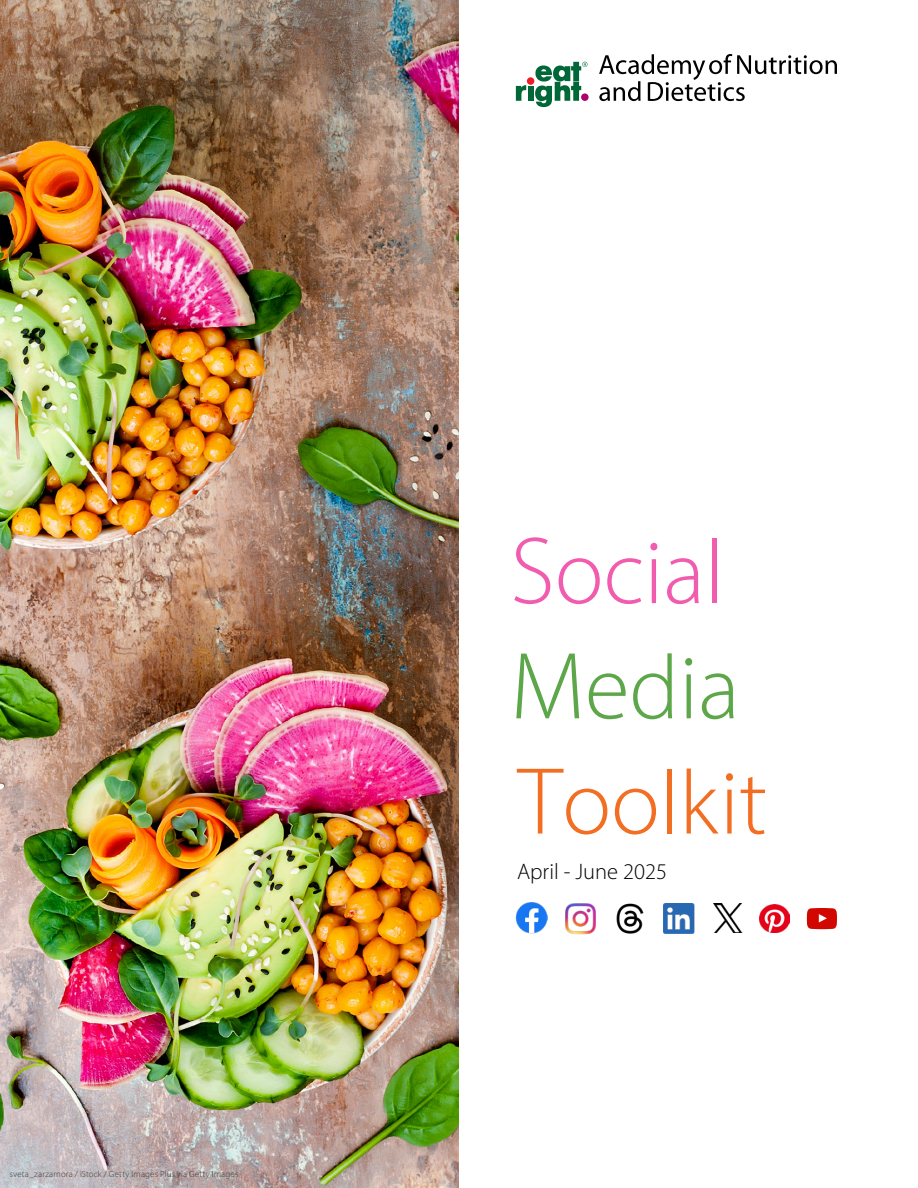
<style>
.page{position:relative;width:918px;height:1188px;background:#fff}
.page>*{position:absolute;margin:0;border:0;box-sizing:border-box;transform-origin:0 0}
.t1{font:300 91.5px/115.2px "Myriad Pro";color:#f26e22}
.t2{font:300 22.5px "Myriad Pro";color:#000}
.t3{font:300 9px "Myriad Pro";letter-spacing:.015em;color:#413937}
.s1{font-size:96px;color:#f25caf}
.s2{color:#f25caf}
.s3{font-size:96px;color:#5da649}
.s4{color:#5da649}
.s5{font-size:96px}
</style>
<div class="page">
<div style="left:527px;top:77px;width:7px;height:8px;background:#ed1d24;border-radius:50%"></div>
<svg style="left:516px;top:85px;width:10px;height:16px"></svg>
<div style="left:528px;top:86px;width:5px;height:15px;background:#006838"></div>
<svg style="left:535px;top:62px;width:52px;height:45px"></svg>
<svg style="left:599px;top:54px;width:238px;height:47px"></svg>
<img style="left:0;top:0;width:459px;height:1188px">
<svg style="left:807px;top:908px;width:30px;height:21px"></svg>
<img style="left:565px;top:903px;width:31px;height:32px">
<img style="left:760px;top:904px;width:30px;height:29px">
<img style="left:516px;top:902px;width:32px;height:32px">
<img style="left:664px;top:903px;width:31px;height:31px">
<img style="left:714px;top:904px;width:28px;height:29px">
<img style="left:616px;top:903px;width:28px;height:31px">
<p class="t3" style="left:10px;top:1169px;width:230px">sveta_zarzamora / iStock / Getty Images Plus via Getty Images</p>
<h1 class="t1" style="left:510px;top:514px;width:259px"><span class="s1">S</span><span class="s2">ocial<br></span><span class="s3">M</span><span class="s4">edia<br></span><span class="s5">T</span>oolkit</h1>
<h2 class="t2" style="left:517px;top:857px;width:151px">April - June 2025</h2>
</div>
